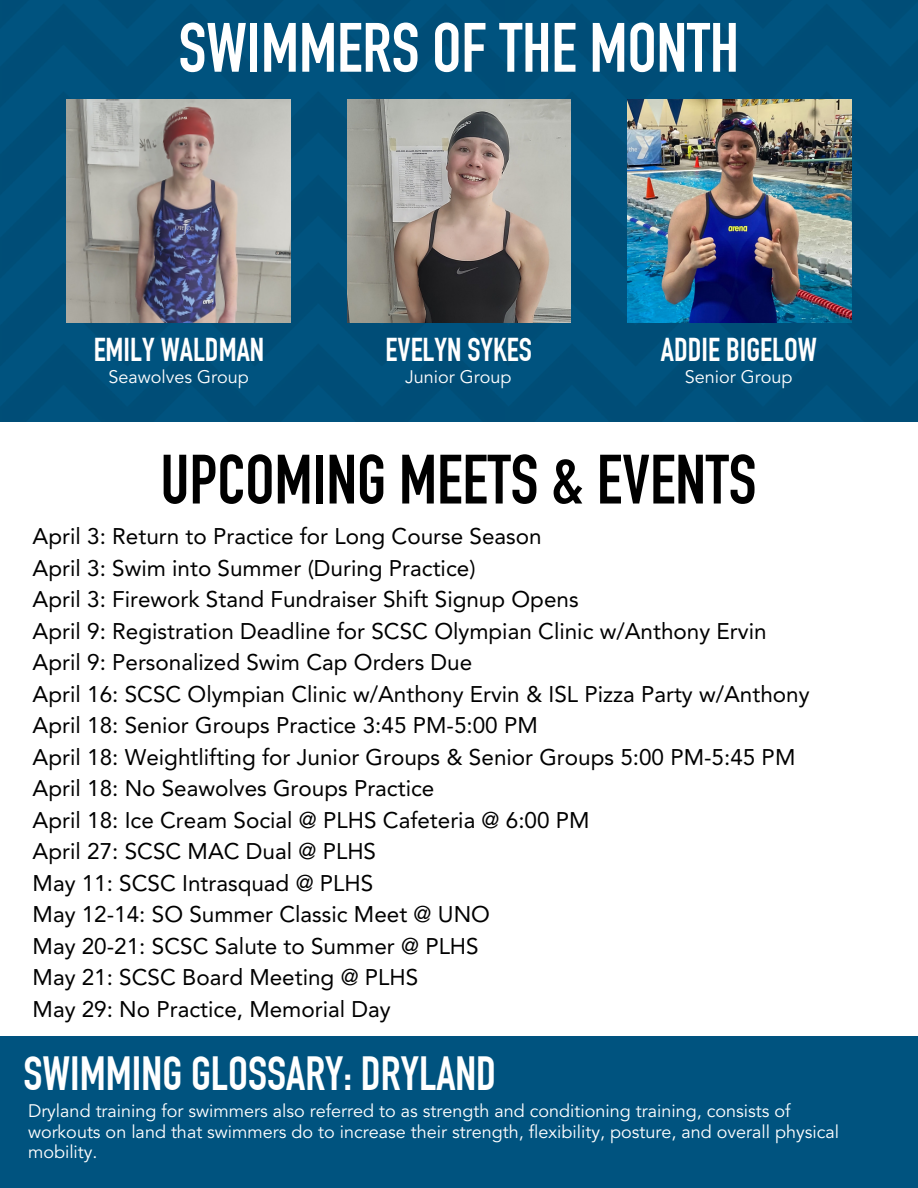
<style>
.page{position:relative;width:918px;height:1188px;background:#fff}
.page>*{position:absolute;margin:0;border:0;box-sizing:border-box;transform-origin:0 0}
.t1{font:700 68.55px "DIN Condensed";color:#000}
.t2{font:700 68.55px "DIN Condensed";color:#fff}
.t3{font:700 46.8px "DIN Condensed";color:#fff}
.t4{font:700 32.25px "DIN Condensed";color:#fff}
.t5{font:22.5px/31.5px "Avenir LT Std";color:#000}
.t6{font:18px/20.2px "Avenir LT Std";color:#fff}
</style>
<div class="page">
<div style="left:0;top:0;width:918px;height:422px;background:#00517c"></div>
<div style="left:0;top:1036px;width:918px;height:152px;background:#00537f"></div>
<img style="left:67px;top:99px;width:223px;height:224px">
<img style="left:347px;top:99px;width:224px;height:224px">
<img style="left:627px;top:99px;width:224px;height:224px">
<h1 class="t2" style="left:179px;top:23px;width:562px">SWIMMERS OF THE MONTH</h1>
<h3 class="t4" style="left:94px;top:339px;width:172px">EMILY WALDMAN</h3>
<p class="t6" style="left:108px;top:368px;width:142px">Seawolves Group</p>
<h3 class="t4" style="left:386px;top:339px;width:148px">EVELYN SYKES</h3>
<p class="t6" style="left:405px;top:368px;width:108px">Junior Group</p>
<h3 class="t4" style="left:661px;top:339px;width:158px">ADDIE BIGELOW</h3>
<p class="t6" style="left:685px;top:368px;width:109px">Senior Group</p>
<h1 class="t1" style="left:160px;top:455px;width:598px">UPCOMING MEETS &amp; EVENTS</h1>
<p class="t5" style="left:33px;top:523px;width:778px">April 3: Return to Practice for Long Course Season<br>April 3: Swim into Summer (During Practice)<br>April 3: Firework Stand Fundraiser Shift Signup Opens<br>April 9: Registration Deadline for SCSC Olympian Clinic w/Anthony Ervin April 9: Personalized Swim Cap Orders Due<br>April 16: SCSC Olympian Clinic w/Anthony Ervin &amp; ISL Pizza Party w/Anthony April 18: Senior Groups Practice 3:45 PM-5:00 PM<br>April 18: Weightlifting for Junior Groups &amp; Senior Groups 5:00 PM-5:45 PM April 18: No Seawolves Groups Practice<br>April 18: Ice Cream Social @ PLHS Cafeteria @ 6:00 PM<br>April 27: SCSC MAC Dual @ PLHS<br>May 11: SCSC Intrasquad @ PLHS<br>May 12-14: SO Summer Classic Meet @ UNO<br>May 20-21: SCSC Salute to Summer @ PLHS<br>May 21: SCSC Board Meeting @ PLHS<br>May 29: No Practice, Memorial Day</p>
<h2 class="t3" style="left:24px;top:1057px;width:474px">SWIMMING GLOSSARY: DRYLAND</h2>
<p class="t6" style="left:28px;top:1103px;width:813px">Dryland training for swimmers also referred to as strength and conditioning training, consists of workouts on land that swimmers do to increase their strength, flexibility, posture, and overall physical mobility.</p>
</div>
